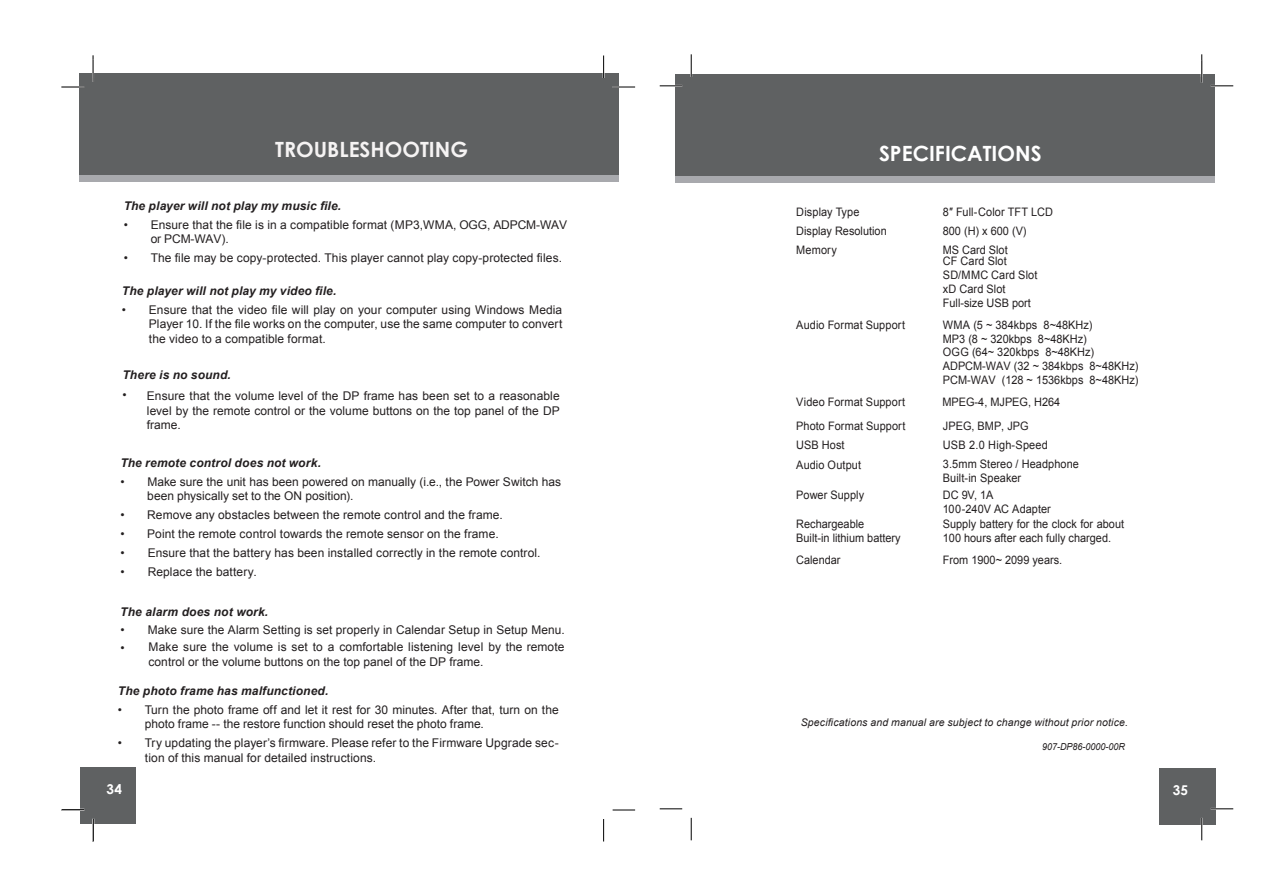
<style>
.page{position:relative;width:1263px;height:893px;background:#fff}
.page>*{position:absolute;margin:0;border:0;box-sizing:border-box;transform-origin:0 0}
.t1{font:700 21px "Century Gothic";color:#f5f3f3}
.t2{font:700 21px "Century Gothic";color:#fff}
.t3{font:700 13.5px "Century Gothic";color:#fff}
.t4{font:12px/14.4px "Arial";letter-spacing:.005em;color:#231f20}
.t5{font:italic 700 12px "Arial";letter-spacing:.01em;color:#231f20}
.t6{font:11.7px/14px "Arial";color:#231f20;scale:.94 1}
.t7{font:11.7px "Arial";letter-spacing:.02em;color:#231f20;scale:.94 1}
.t8{font:italic 10.5px "Arial";letter-spacing:.015em;color:#231f20}
.t9{font:italic 9.6px "Arial";color:#231f20;scale:.93 1}
</style>
<div class="page">
<div style="left:676px;top:107px;width:539px;height:76px;background:#a8a9ad"></div>
<div style="left:676px;top:75px;width:539px;height:101px;background:#5f6162"></div>
<div style="left:1159px;top:768px;width:56px;height:56px;background:#5f6162"></div>
<hr style="left:660px;top:85px;width:22px;height:2px;background:#fff">
<hr style="left:690px;top:54px;width:2px;height:23px;background:#fff">
<svg style="left:660px;top:86px;width:22px;height:1px"></svg>
<svg style="left:660px;top:808px;width:22px;height:1px"></svg>
<svg style="left:691px;top:54px;width:1px;height:23px"></svg>
<svg style="left:691px;top:818px;width:1px;height:22px"></svg>
<hr style="left:1210px;top:85px;width:23px;height:2px;background:#fff">
<hr style="left:1210px;top:808px;width:23px;height:2px;background:#fff">
<svg style="left:1210px;top:86px;width:23px;height:1px"></svg>
<svg style="left:1210px;top:808px;width:23px;height:1px"></svg>
<svg style="left:1201px;top:818px;width:1px;height:22px"></svg>
<svg style="left:1201px;top:54px;width:1px;height:28px"></svg>
<div style="left:80px;top:106px;width:539px;height:75px;background:#a8a9ad"></div>
<div style="left:80px;top:73px;width:539px;height:102px;background:#5f6162"></div>
<div style="left:80px;top:767px;width:56px;height:56px;background:#5f6162"></div>
<hr style="left:62px;top:86px;width:22px;height:2px;background:#fff">
<svg style="left:62px;top:87px;width:22px;height:1px"></svg>
<hr style="left:612px;top:86px;width:23px;height:2px;background:#fff">
<svg style="left:612px;top:87px;width:23px;height:1px"></svg>
<svg style="left:612px;top:810px;width:23px;height:1px"></svg>
<svg style="left:603px;top:55px;width:1px;height:23px"></svg>
<svg style="left:603px;top:819px;width:1px;height:22px"></svg>
<hr style="left:92px;top:59px;width:2px;height:23px;background:#fff">
<svg style="left:93px;top:55px;width:1px;height:27px"></svg>
<hr style="left:92px;top:818px;width:2px;height:23px;background:#fff">
<svg style="left:62px;top:809px;width:22px;height:2px"></svg>
<svg style="left:93px;top:818px;width:1px;height:23px"></svg>
<h1 class="t1" style="left:275px;top:134px;width:194px">TROUBLESHOOTING</h1>
<p class="t5" style="left:124px;top:198px;width:219px">The player will not play my music file.</p>
<p class="t4" style="left:151px;top:217px;width:418px">Ensure that the file is in a compatible format (MP3,WMA, OGG, ADPCM-WAV or PCM-WAV).</p>
<p class="t4" style="left:151px;top:250px;width:413px">The file may be copy-protected. This player cannot play copy-protected files.</p>
<p class="t5" style="left:122px;top:283px;width:216px">The player will not play my video file.</p>
<p class="t4" style="left:149px;top:302px;width:415px;text-align:justify">Ensure that the video file will play on your computer using Windows Media Player 10. If the file works on the computer, use the same computer to convert the video to a compatible format.</p>
<p class="t5" style="left:122px;top:367px;width:110px">There is no sound.</p>
<p class="t4" style="left:124px;top:217px;width:6px">•</p>
<p class="t4" style="left:124px;top:250px;width:6px">•</p>
<p class="t4" style="left:122px;top:302px;width:6px">•</p>
<p class="t4" style="left:123px;top:388px;width:6px">•</p>
<p class="t4" style="left:147px;top:389px;width:414px;text-align:justify">Ensure that the volume level of the DP frame has been set to a reasonable level by the remote control or the volume buttons on the top panel of the DP frame.</p>
<p class="t5" style="left:120px;top:455px;width:202px">The remote control does not work.</p>
<p class="t4" style="left:147px;top:475px;width:415px">Make sure the unit has been powered on manually (i.e., the Power Switch has been physically set to the ON position).</p>
<p class="t4" style="left:147px;top:506px;width:357px;line-height:18.9px">Remove any obstacles between the remote control and the frame.<br>Point the remote control towards the remote sensor on the frame.</p>
<p class="t4" style="left:120px;top:475px;width:6px">•</p>
<p class="t4" style="left:120px;top:506px;width:6px;line-height:18.9px">• •</p>
<p class="t4" style="left:121px;top:544px;width:6px;line-height:18.9px">• •</p>
<p class="t4" style="left:148px;top:544px;width:394px;line-height:18.9px">Ensure that the battery has been installed correctly in the remote control.<br>Replace the battery.</p>
<p class="t5" style="left:120px;top:603px;width:150px">The alarm does not work.</p>
<p class="t4" style="left:148px;top:620px;width:418px;line-height:17.9px">Make sure the Alarm Setting is set properly in Calendar Setup in Setup Menu.<br>Make sure the volume is set to a comfortable listening level by the remote</p>
<p class="t4" style="left:149px;top:654px;width:336px">control or the volume buttons on the top panel of the DP frame.</p>
<p class="t4" style="left:121px;top:620px;width:6px;line-height:18.6px">• •</p>
<p class="t5" style="left:118px;top:683px;width:212px">The photo frame has malfunctioned.</p>
<p class="t4" style="left:145px;top:702px;width:415px">Turn the photo frame off and let it rest for 30 minutes. After that, turn on the photo frame -- the restore function should reset the photo frame.</p>
<p class="t4" style="left:145px;top:736px;width:415px">Try updating the player’s firmware. Please refer to the Firmware Upgrade sec&shy;tion of this manual for detailed instructions.</p>
<p class="t4" style="left:118px;top:702px;width:6px">•</p>
<p class="t4" style="left:118px;top:736px;width:6px">•</p>
<h1 class="t2" style="left:879px;top:138px;width:164px">SPECIFICATIONS</h1>
<p class="t6" style="left:796px;top:205px;width:69px">Display Type</p>
<p class="t6" style="left:943px;top:205px;width:119px">8″ Full-Color TFT LCD</p>
<p class="t6" style="left:796px;top:243px;width:45px">Memory</p>
<p class="t6" style="left:943px;top:254px;width:102px">CF Card Slot<br>SD/MMC Card Slot xD Card Slot<br>Full-size USB port</p>
<p class="t6" style="left:796px;top:318px;width:117px">Audio Format Support</p>
<p class="t6" style="left:943px;top:318px;width:210px">WMA (5 ~ 384kbps 8~48KHz)<br>MP3 (8 ~ 320kbps 8~48KHz)<br>OGG (64~ 320kbps 8~48KHz)<br>ADPCM-WAV (32 ~ 384kbps 8~48KHz)<br>PCM-WAV (128 ~ 1536kbps 8~48KHz)</p>
<p class="t6" style="left:796px;top:389px;width:118px;line-height:24.6px">Video Format Support<br>Photo Format Support</p>
<p class="t6" style="left:796px;top:224px;width:98px">Display Resolution</p>
<p class="t6" style="left:943px;top:221px;width:91px;line-height:19.4px">800 (H) x 600 (V)<br>MS Card Slot</p>
<p class="t6" style="left:942px;top:395px;width:127px">MPEG-4, MJPEG, H264</p>
<p class="t6" style="left:943px;top:419px;width:93px">JPEG, BMP, JPG</p>
<p class="t6" style="left:796px;top:438px;width:53px">USB Host</p>
<p class="t7" style="left:943px;top:437px;width:113px">USB 2.0 High-Speed</p>
<p class="t6" style="left:796px;top:458px;width:70px">Audio Output</p>
<p class="t6" style="left:943px;top:457px;width:146px">3.5mm Stereo / Headphone<br>Built-in Speaker</p>
<p class="t6" style="left:796px;top:487px;width:74px">Power Supply</p>
<p class="t6" style="left:943px;top:487px;width:117px">DC 9V, 1A<br>100-240V AC Adapter</p>
<p class="t6" style="left:943px;top:517px;width:194px">Supply battery for the clock for about<br>100 hours after each fully charged.</p>
<p class="t6" style="left:796px;top:517px;width:113px">Rechargeable<br>Built-in lithium battery</p>
<p class="t6" style="left:796px;top:553px;width:49px">Calendar</p>
<p class="t6" style="left:943px;top:553px;width:128px">From 1900~ 2099 years.</p>
<p class="t8" style="left:801px;top:715px;width:329px">Specifications and manual are subject to change without prior notice.</p>
<p class="t9" style="left:1042px;top:740px;width:91px">907-DP86-0000-00R</p>
<p class="t3" style="left:107px;top:778px;width:17px">34</p>
<p class="t3" style="left:1173px;top:780px;width:17px">35</p>
</div>
